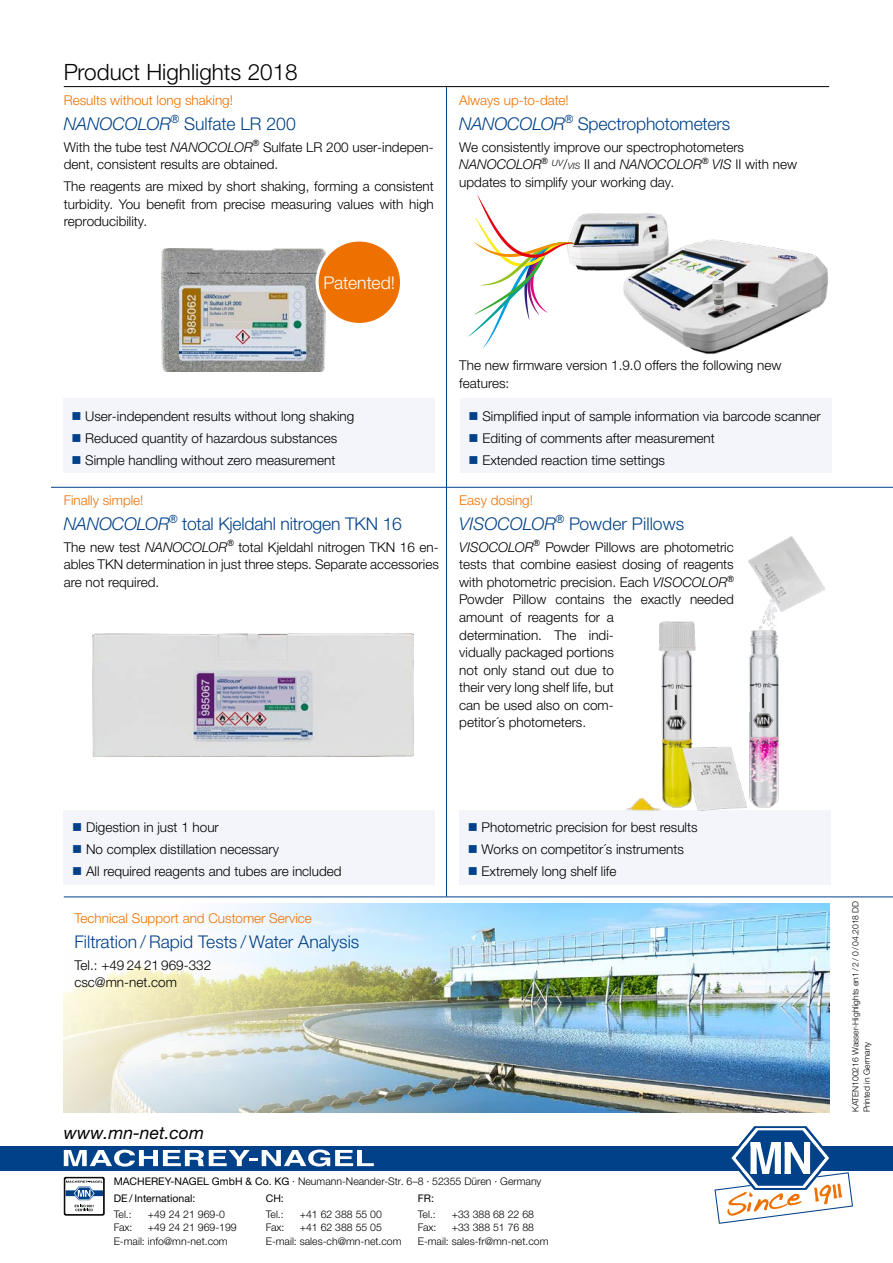
<style>
.page{position:relative;width:893px;height:1263px;background:#fff}
.page>*{position:absolute;margin:0;border:0;box-sizing:border-box;transform-origin:0 0}
.t1{font:300 22.5px "Helvetica Neue LTW1 G";color:#000}
.t2{font:300 17.55px "Helvetica Neue LTW1 G";letter-spacing:-.01em;color:#004189}
.t3{font:italic 17.55px "Helvetica Neue LTW1 G";color:#000}
.t4{font:300 17.55px "Helvetica Neue LTW1 G";color:#fff}
.t5{font:300 13.5px/17.5px "Helvetica Neue LTW1 G";color:#000}
.t6{font:300 13.5px "Helvetica Neue LTW1 G";color:#ee7100}
.t7{font:300 10.5px/13.6px "Helvetica Neue LTW1 G";color:#000}
.t8{font:10.5px "Helvetica Neue LTW1 G";color:#000}
.t9{font:300 8.55px/11.1px "Helvetica Neue LTW1 G";color:#000}
.s1{font-style:italic}
.s2{font-style:italic;font-size:8.7px}
.s3{color:#004189}
.s4{font-weight:400}
</style>
<div class="page">
<hr style="left:446px;top:87px;width:1px;height:809px;background:#004189">
<img style="left:64px;top:904px;width:765px;height:208px">
<img style="left:574px;top:213px;width:254px;height:141px">
<svg style="left:469px;top:196px;width:105px;height:152px"></svg>
<hr style="left:64px;top:86px;width:765px;height:1px;background:#000">
<hr style="left:64px;top:896px;width:829px;height:1px;background:#004189">
<hr style="left:51px;top:487px;width:842px;height:1px;background:#004189">
<div style="left:459px;top:809px;width:372px;height:75px;background:#f3f5fa"></div>
<div style="left:460px;top:398px;width:371px;height:75px;background:#f3f5fa"></div>
<div style="left:63px;top:398px;width:371px;height:75px;background:#f3f5fa"></div>
<div style="left:0;top:1146px;width:893px;height:24px;background:#004189"></div>
<svg style="left:64px;top:1149px;width:310px;height:17px"></svg>
<svg style="left:714px;top:1126px;width:139px;height:98px"></svg>
<div style="left:64px;top:1177px;width:41px;height:38px;background:#0c0c0c;border-radius:2px"></div>
<svg style="left:65px;top:1178px;width:39px;height:36px"></svg>
<div style="left:65px;top:1178px;width:39px;height:37px;border:1px solid #000;border-radius:2px"></div>
<svg style="left:66px;top:1181px;width:37px;height:30px"></svg>
<img style="left:627px;top:622px;width:120px;height:189px">
<img style="left:748px;top:536px;width:77px;height:271px">
<img style="left:162px;top:248px;width:163px;height:123px">
<img style="left:92px;top:633px;width:321px;height:124px">
<div style="left:317px;top:240px;width:84px;height:84px;background:#ee7100;border-radius:50%"></div>
<div style="left:316px;top:239px;width:87px;height:87px;border:3px solid #fff;border-radius:50%"></div>
<div style="left:64px;top:809px;width:371px;height:75px;background:#f3f5fa"></div>
<h1 class="t1" style="left:64px;top:58px;width:235px">Product Highlights 2018</h1>
<p class="t6" style="left:64px;top:92px;width:171px">Results without long shaking!</p>
<p class="t2" style="left:64px;top:113px;width:233px"><span class="s1">NANOCOLOR</span><sup>®</sup> Sulfate LR 200</p>
<p class="t5" style="left:64px;top:138px;width:371px">With the tube test <span class="s1">NANOCOLOR</span><sup>®</sup> Sulfate LR 200 user-indepen&shy;dent, consistent results are obtained.</p>
<p class="t5" style="left:64px;top:177px;width:371px;text-align:justify">The reagents are mixed by short shaking, forming a consistent turbidity. You benefit from precise measuring values with high reproducibility.</p>
<p class="t4" style="left:324px;top:272px;width:73px">Patented!</p>
<p class="t6" style="left:459px;top:92px;width:111px">Always up-to-date!</p>
<p class="t2" style="left:459px;top:113px;width:272px"><span class="s1">NANOCOLOR</span><sup>®</sup> Spectrophotometers</p>
<p class="t5" style="left:459px;top:138px;width:339px">We consistently improve our spectrophotometers<br><span class="s1">NANOCOLOR</span><sup>®</sup> <sup>UV</sup>/<span class="s2">VIS</span> II and <span class="s1">NANOCOLOR</span><sup>®</sup> <span class="s1">VIS</span> II with new updates to simplify your working day.</p>
<p class="t5" style="left:71px;top:408px;width:284px"><span class="s3">■</span> User-independent results without long shaking</p>
<p class="t5" style="left:71px;top:429px;width:267px"><span class="s3">■</span> Reduced quantity of hazardous substances</p>
<p class="t5" style="left:71px;top:451px;width:266px"><span class="s3">■</span> Simple handling without zero measurement</p>
<p class="t6" style="left:64px;top:492px;width:81px">Finally simple!</p>
<p class="t2" style="left:64px;top:513px;width:340px"><span class="s1">NANOCOLOR</span><sup>®</sup> total Kjeldahl nitrogen TKN 16</p>
<p class="t5" style="left:64px;top:538px;width:377px;text-align:justify">The new test <span class="s1">NANOCOLOR</span><sup>®</sup> total Kjeldahl nitrogen TKN 16 en&shy;ables TKN determination in just three steps. Separate accessories are not required.</p>
<p class="t5" style="left:459px;top:356px;width:324px">The new firmware version 1.9.0 offers the following new features:</p>
<p class="t5" style="left:469px;top:408px;width:354px"><span class="s3">■</span> Simplified input of sample information via barcode scanner</p>
<p class="t5" style="left:469px;top:429px;width:248px"><span class="s3">■</span> Editing of comments after measurement</p>
<p class="t5" style="left:469px;top:451px;width:198px"><span class="s3">■</span> Extended reaction time settings</p>
<p class="t6" style="left:459px;top:492px;width:75px">Easy dosing!</p>
<p class="t2" style="left:459px;top:513px;width:226px"><span class="s1">VISOCOLOR</span><sup>®</sup> Powder Pillows</p>
<p class="t5" style="left:459px;top:538px;width:276px"><span class="s1">VISOCOLOR</span><sup>®</sup> Powder Pillows are photometric tests that combine easiest dosing of reagents with photometric precision. Each <span class="s1">VISOCOLOR</span><sup>®<br></sup>Powder Pillow contains the exactly needed amount of reagents for a<br>determination. The indi-<br>vidually packaged portions<br>not only stand out due to<br>their very long shelf life, but<br>can be used also on com-<br>petitor´s photometers.</p>
<p class="t5" style="left:72px;top:819px;width:148px"><span class="s3">■</span> Digestion in just 1 hour</p>
<p class="t5" style="left:72px;top:841px;width:208px"><span class="s3">■</span> No complex distillation necessary</p>
<p class="t5" style="left:72px;top:862px;width:271px"><span class="s3">■</span> All required reagents and tubes are included</p>
<p class="t6" style="left:74px;top:910px;width:239px">Technical Support and Customer Service</p>
<p class="t2" style="left:74px;top:931px;width:286px">Filtration / Rapid Tests / Water Analysis</p>
<p class="t5" style="left:74px;top:956px;width:138px">Tel.: +49 24 21 969-332 csc@mn-net.com</p>
<p class="t3" style="left:64px;top:1121px;width:142px">www.mn-net.com</p>
<p class="t5" style="left:468px;top:819px;width:231px"><span class="s3">■</span> Photometric precision for best results</p>
<p class="t5" style="left:468px;top:841px;width:218px"><span class="s3">■</span> Works on competitor´s instruments</p>
<p class="t5" style="left:468px;top:862px;width:150px"><span class="s3">■</span> Extremely long shelf life</p>
<p class="t7" style="left:114px;top:1174px;width:429px"><span class="s4">MACHEREY-NAGEL GmbH &amp; Co. KG</span> · Neumann-Neander-Str. 6–8 · 52355 Düren · Germany</p>
<p class="t8" style="left:114px;top:1192px;width:83px">DE / International:</p>
<p class="t7" style="left:114px;top:1207px;width:20px">Tel.:</p>
<p class="t7" style="left:148px;top:1207px;width:79px">+49 24 21 969-0</p>
<p class="t7" style="left:114px;top:1221px;width:20px">Fax:</p>
<p class="t7" style="left:114px;top:1221px;width:125px;text-indent:34px">+49 24 21 969-199<br>E-mail: info@mn-net.com</p>
<p class="t8" style="left:266px;top:1192px;width:20px">CH:</p>
<p class="t7" style="left:266px;top:1207px;width:20px">Tel.:</p>
<p class="t7" style="left:300px;top:1207px;width:84px">+41 62 388 55 00</p>
<p class="t7" style="left:266px;top:1221px;width:20px">Fax:</p>
<p class="t7" style="left:266px;top:1221px;width:137px;text-indent:34px">+41 62 388 55 05<br>E-mail: sales-ch@mn-net.com</p>
<p class="t8" style="left:418px;top:1192px;width:18px">FR:</p>
<p class="t7" style="left:418px;top:1207px;width:20px">Tel.:</p>
<p class="t7" style="left:452px;top:1207px;width:84px">+33 388 68 22 68</p>
<p class="t7" style="left:418px;top:1221px;width:20px">Fax:</p>
<p class="t7" style="left:418px;top:1221px;width:132px;text-indent:34px">+33 388 51 76 88<br>E-mail: sales-fr@mn-net.com</p>
<p class="t9" style="left:850px;top:1112px;width:213px;rotate:-90deg">KATEN100216 Wasser-Highlights en1 / 2 / 0 / 04.2018 DD<br>Printed in Germany</p>
</div>
